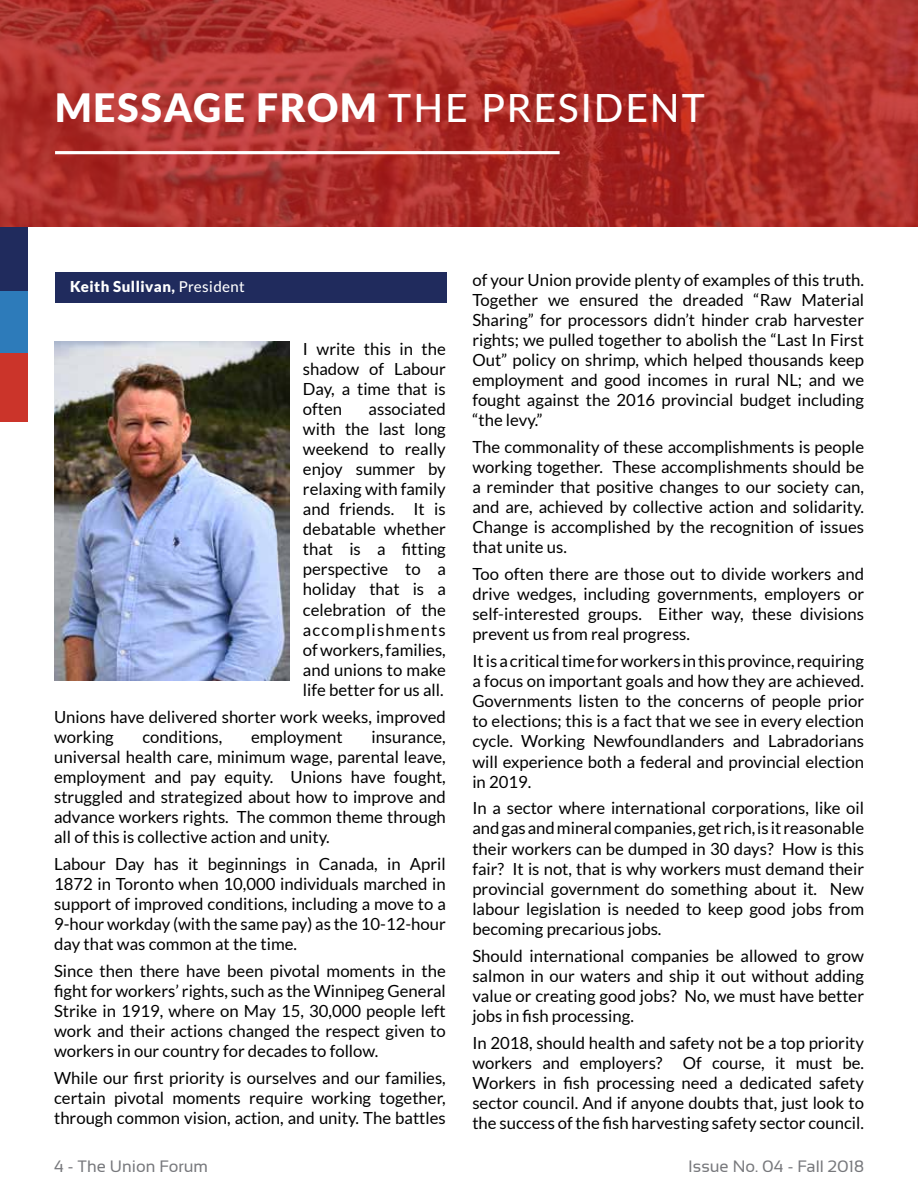
<style>
.page{position:relative;width:918px;height:1188px;background:#fff}
.page>*{position:absolute;margin:0;border:0;box-sizing:border-box;transform-origin:0 0}
.t1{font:500 39px "Lato";letter-spacing:.05em;color:#fff}
.t2{font:16.65px/20.1px "Lato";color:#000;text-align:justify}
.t3{font:16.5px "Sansation";color:#77787c}
.t4{font:900 15px "Lato";letter-spacing:.03em;color:#fff}
.s1{font-weight:900}
.s2{font-weight:500}
</style>
<div class="page">
<div style="left:0;top:204px;width:28px;height:87px;background:#202b5d"></div>
<div style="left:0;top:291px;width:28px;height:63px;background:#2d7bba"></div>
<div style="left:0;top:354px;width:28px;height:68px;background:#cb342a"></div>
<svg style="left:0;top:0;width:918px;height:227px;background:#af302c"></svg>
<hr style="left:55px;top:151px;width:505px;height:3px;background:#fff">
<div style="left:55px;top:272px;width:392px;height:31px;background:#202b5d"></div>
<img style="left:54px;top:341px;width:235px;height:339px">
<h1 class="t1" style="left:55px;top:80px;width:651px"><span class="s1">MESSAGE FROM</span> THE PRESIDENT</h1>
<p class="t4" style="left:70px;top:278px;width:176px">Keith Sullivan, <span class="s2">President</span></p>
<p class="t2" style="left:303px;top:338px;width:144px">I write this in the shadow of Labour Day, a time that is often</p>
<p class="t2" style="left:303px;top:399px;width:144px;text-indent:66px">associated with the last long weekend to really enjoy summer by relaxing with family and friends. It is debatable whether that is a fitting perspective to a holiday that is a celebration of the accomplishments of workers, families, and unions to make life better for us all.</p>
<p class="t2" style="left:54px;top:706px;width:393px">Unions have delivered shorter work weeks, improved working</p>
<p class="t2" style="left:142px;top:727px;width:81px">conditions,</p>
<p class="t2" style="left:251px;top:727px;width:93px">employment</p>
<p class="t2" style="left:54px;top:727px;width:393px;text-indent:317px">insurance, universal health care, minimum wage, parental leave, employment and pay equity. Unions have fought, struggled and strategized about how to improve and advance workers rights. The common theme through all of this is collective action and unity.</p>
<p class="t2" style="left:54px;top:854px;width:393px">Labour Day has it beginnings in Canada, in April 1872 in Toronto when 10,000 individuals marched in support of improved conditions, including a move to a 9-hour workday (with the same pay) as the 10-12-hour day that was common at the time.</p>
<p class="t2" style="left:54px;top:961px;width:393px">Since then there have been pivotal moments in the fight for workers’ rights, such as the Winnipeg General Strike in 1919, where on May 15, 30,000 people left work and their actions changed the respect given to workers in our country for decades to follow.</p>
<p class="t2" style="left:54px;top:1068px;width:393px">While our first priority is ourselves and our families, certain pivotal moments require working together, through common vision, action, and unity. The battles</p>
<p class="t2" style="left:472px;top:269px;width:393px">of your Union provide plenty of examples of this truth.<br>Together we ensured the dreaded “Raw Material Sharing” for processors didn’t hinder crab harvester rights; we pulled together to abolish the “Last In First Out” policy on shrimp, which helped thousands keep employment and good incomes in rural NL; and we fought against the 2016 provincial budget including “the levy.”</p>
<p class="t2" style="left:472px;top:437px;width:393px">The commonality of these accomplishments is people working together. These accomplishments should be a reminder that positive changes to our society can, and are, achieved by collective action and solidarity.<br>Change is accomplished by the recognition of issues that unite us.</p>
<p class="t2" style="left:472px;top:564px;width:393px">Too often there are those out to divide workers and drive wedges, including governments, employers or self-interested groups. Either way, these divisions prevent us from real progress.</p>
<p class="t2" style="left:472px;top:651px;width:393px">It is a critical time for workers in this province, requiring a focus on important goals and how they are achieved.<br>Governments listen to the concerns of people prior to elections; this is a fact that we see in every election cycle. Working Newfoundlanders and Labradorians will experience both a federal and provincial election in 2019.</p>
<p class="t2" style="left:472px;top:798px;width:393px">In a sector where international corporations, like oil and gas and mineral companies, get rich, is it reasonable their workers can be dumped in 30 days? How is this fair? It is not, that is why workers must demand their provincial government do something about it. New labour legislation is needed to keep good jobs from becoming precarious jobs.</p>
<p class="t2" style="left:472px;top:945px;width:393px">Should international companies be allowed to grow salmon in our waters and ship it out without adding value or creating good jobs? No, we must have better jobs in fish processing.</p>
<p class="t2" style="left:472px;top:1033px;width:393px">In 2018, should health and safety not be a top priority workers and employers? Of course, it must be.<br>Workers in fish processing need a dedicated safety sector council. And if anyone doubts that, just look to the success of the fish harvesting safety sector council.</p>
<p class="t3" style="left:54px;top:1157px;width:156px">4 - The Union Forum</p>
<p class="t3" style="left:688px;top:1157px;width:177px">Issue No. 04 - Fall 2018</p>
</div>
